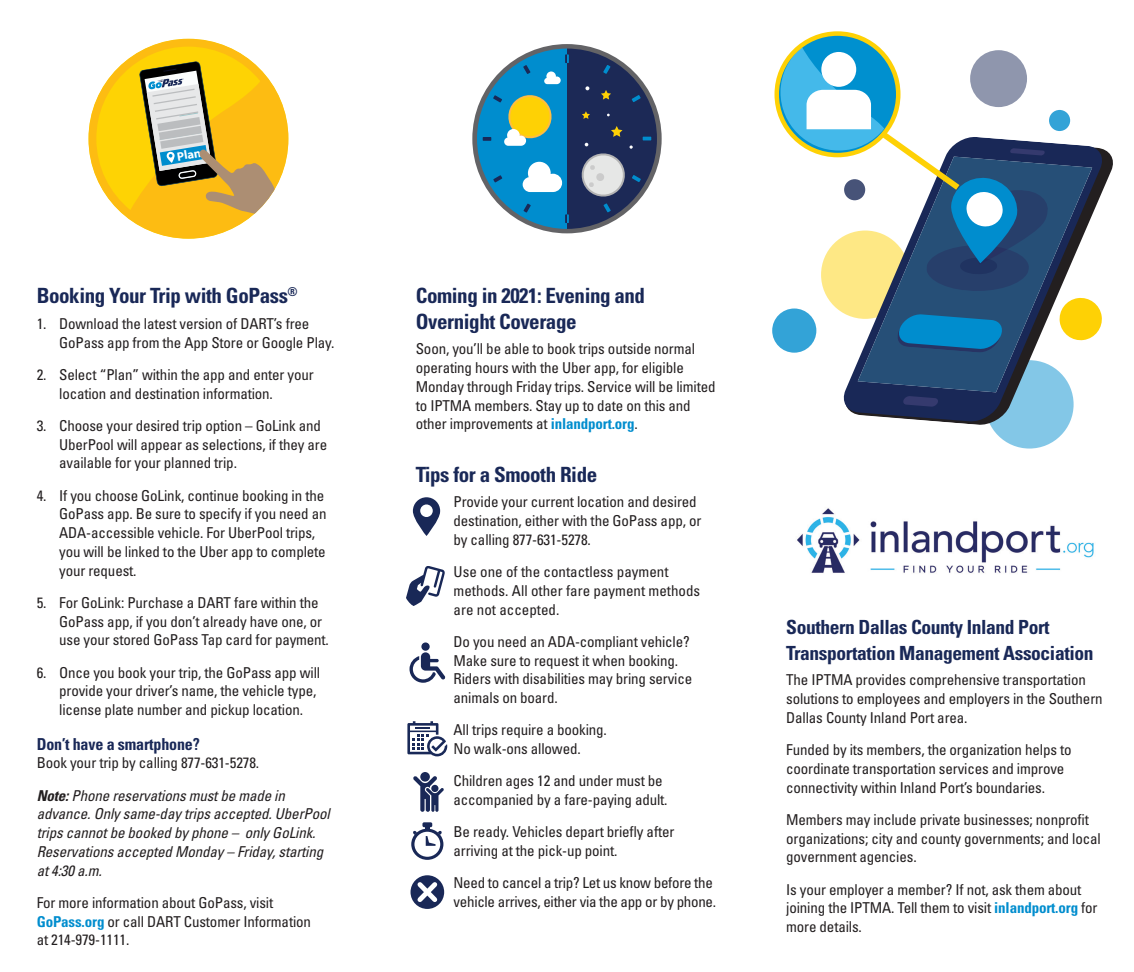
<style>
.page{position:relative;width:1134px;height:972px;background:#fff}
.page>*{position:absolute;margin:0;border:0;box-sizing:border-box;transform-origin:0 0}
.Subhead{font:700 condensed 21px/25.5px "Univers";letter-spacing:-.02em;color:#192857}
.Subhead-2{font:700 condensed 19.5px/25.5px "Univers";letter-spacing:-.02em;color:#192857}
.Body{font:700 condensed 16.5px "Univers";letter-spacing:-.01em;color:#192857}
.Body-2{font:condensed 15px/18.8px "Univers";letter-spacing:-.01em;color:#231f20}
.Body_Bullets{font:condensed 15px/18.8px "Univers";letter-spacing:-.01em;color:#231f20}
.Body-3{font:italic condensed 15px/18.8px "Univers";letter-spacing:-.01em;color:#231f20}
.t1{font:700 12.3px "Myriad Pro";color:#fff}
.s1{font-weight:700}
.s2{font-weight:700;color:#008dce}
</style>
<div class="page">
<div style="left:88px;top:39px;width:200px;height:200px;background:#fdbc12;border-radius:50%"></div>
<div style="left:985px;top:360px;width:89px;height:89px;background:#83c7e7;border-radius:50%"></div>
<div style="left:772px;top:309px;width:44px;height:44px;background:#33a3d7;border-radius:50%"></div>
<div style="left:1049px;top:110px;width:21px;height:21px;background:#33a3d7;border-radius:50%"></div>
<svg style="left:821px;top:231px;width:88px;height:88px"></svg>
<svg style="left:96px;top:47px;width:192px;height:192px"></svg>
<svg style="left:407px;top:721px;width:40px;height:35px"></svg>
<svg style="left:413px;top:497px;width:27px;height:39px"></svg>
<div style="left:421px;top:642px;width:9px;height:9px;background:#192857;border-radius:50%"></div>
<svg style="left:410px;top:652px;width:35px;height:31px"></svg>
<div style="left:422px;top:822px;width:10px;height:5px;background:#192857;border-radius:2px"></div>
<svg style="left:411px;top:826px;width:32px;height:34px"></svg>
<div style="left:411px;top:875px;width:33px;height:34px;background:#192857;border-radius:50%"></div>
<svg style="left:413px;top:878px;width:29px;height:29px"></svg>
<div style="left:420px;top:772px;width:10px;height:10px;background:#192857;border-radius:50%"></div>
<svg style="left:413px;top:776px;width:31px;height:36px"></svg>
<svg style="left:406px;top:566px;width:39px;height:40px"></svg>
<div style="left:472px;top:44px;width:190px;height:189px;background:#636366;border-radius:50%"></div>
<svg style="left:477px;top:49px;width:180px;height:180px"></svg>
<img style="left:797px;top:508px;width:297px;height:65px">
<svg style="left:841px;top:143px;width:264px;height:279px"></svg>
<svg style="left:903px;top:396px;width:36px;height:11px"></svg>
<svg style="left:858px;top:157px;width:234px;height:235px;fill:#264f77"></svg>
<svg style="left:897px;top:314px;width:107px;height:39px;background:#0c76af"></svg>
<svg style="left:777px;top:34px;width:272px;height:259px"></svg>
<p class="t1" style="left:176px;top:149px;width:26px;rotate:-9deg">Plan</p>
<p class="Subhead" style="left:37px;top:283px;width:263px">Booking Your Trip with GoPass<sup>®</sup></p>
<p class="Body_Bullets" style="left:59px;top:314px;width:277px;text-indent:-22px">1. Download the latest version of DART’s free<br>GoPass app from the App Store or Google Play.</p>
<p class="Body_Bullets" style="left:59px;top:365px;width:256px;text-indent:-22px">2. Select “Plan” within the app and enter your location and destination information.</p>
<p class="Body_Bullets" style="left:59px;top:416px;width:270px;text-indent:-22px">3. Choose your desired trip option – GoLink and<br>UberPool will appear as selections, if they are available for your planned trip.</p>
<p class="Body_Bullets" style="left:59px;top:486px;width:269px;text-indent:-22px">4. If you choose GoLink, continue booking in the GoPass app. Be sure to specify if you need an ADA-accessible vehicle. For UberPool trips, you will be linked to the Uber app to complete your request.</p>
<p class="Body_Bullets" style="left:59px;top:593px;width:271px;text-indent:-22px">5. For GoLink: Purchase a DART fare within the<br>GoPass app, if you don’t already have one, or use your stored GoPass Tap card for payment.</p>
<p class="Body_Bullets" style="left:59px;top:663px;width:262px;text-indent:-22px">6. Once you book your trip, the GoPass app will provide your driver’s name, the vehicle type, license plate number and pickup location.</p>
<p class="Body" style="left:37px;top:734px;width:165px">Don’t have a smartphone?</p>
<p class="Body-2" style="left:37px;top:754px;width:224px">Book your trip by calling 877-631-5278.</p>
<p class="Body-3" style="left:37px;top:786px;width:295px"><span class="s1">Note:</span> Phone reservations must be made in advance. Only same-day trips accepted. UberPool trips cannot be booked by phone – only GoLink.<br>Reservations accepted Monday – Friday, starting at 4:30 a.m.</p>
<p class="Body-2" style="left:37px;top:893px;width:276px">For more information about GoPass, visit<br><span class="s2">GoPass.org</span> or call DART Customer Information at 214-979-1111.</p>
<p class="Subhead" style="left:416px;top:283px;width:231px">Coming in 2021: Evening and<br>Overnight Coverage</p>
<p class="Body-2" style="left:416px;top:340px;width:301px">Soon, you’ll be able to book trips outside normal operating hours with the Uber app, for eligible Monday through Friday trips. Service will be limited to IPTMA members. Stay up to date on this and other improvements at <span class="s2">inlandport.org</span>.</p>
<p class="Subhead" style="left:416px;top:462px;width:183px">Tips for a Smooth Ride</p>
<p class="Body-2" style="left:454px;top:493px;width:249px">Provide your current location and desired destination, either with the GoPass app, or by calling 877-631-5278.</p>
<p class="Body-2" style="left:454px;top:562px;width:248px">Use one of the contactless payment methods. All other fare payment methods are not accepted.</p>
<p class="Body-2" style="left:454px;top:632px;width:240px">Do you need an ADA-compliant vehicle?<br>Make sure to request it when booking.<br>Riders with disabilities may bring service animals on board.</p>
<p class="Body-2" style="left:454px;top:721px;width:155px">All trips require a booking.<br>No walk-ons allowed.</p>
<p class="Body-2" style="left:454px;top:772px;width:216px">Children ages 12 and under must be accompanied by a fare-paying adult.</p>
<p class="Body-2" style="left:454px;top:823px;width:222px">Be ready. Vehicles depart briefly after arriving at the pick-up point.</p>
<p class="Body-2" style="left:454px;top:874px;width:264px">Need to cancel a trip? Let us know before the vehicle arrives, either via the app or by phone.</p>
<p class="Subhead-2" style="left:786px;top:615px;width:309px">Southern Dallas County Inland Port<br>Transportation Management Association</p>
<p class="Body-2" style="left:786px;top:670px;width:318px">The IPTMA provides comprehensive transportation solutions to employees and employers in the Southern<br>Dallas County Inland Port area.</p>
<p class="Body-2" style="left:786px;top:740px;width:287px">Funded by its members, the organization helps to coordinate transportation services and improve connectivity within Inland Port’s boundaries.</p>
<p class="Body-2" style="left:786px;top:810px;width:316px">Members may include private businesses; nonprofit organizations; city and county governments; and local government agencies.</p>
<p class="Body-2" style="left:786px;top:880px;width:313px">Is your employer a member? If not, ask them about joining the IPTMA. Tell them to visit <span class="s2">inlandport.org</span> for more details.</p>
</div>
